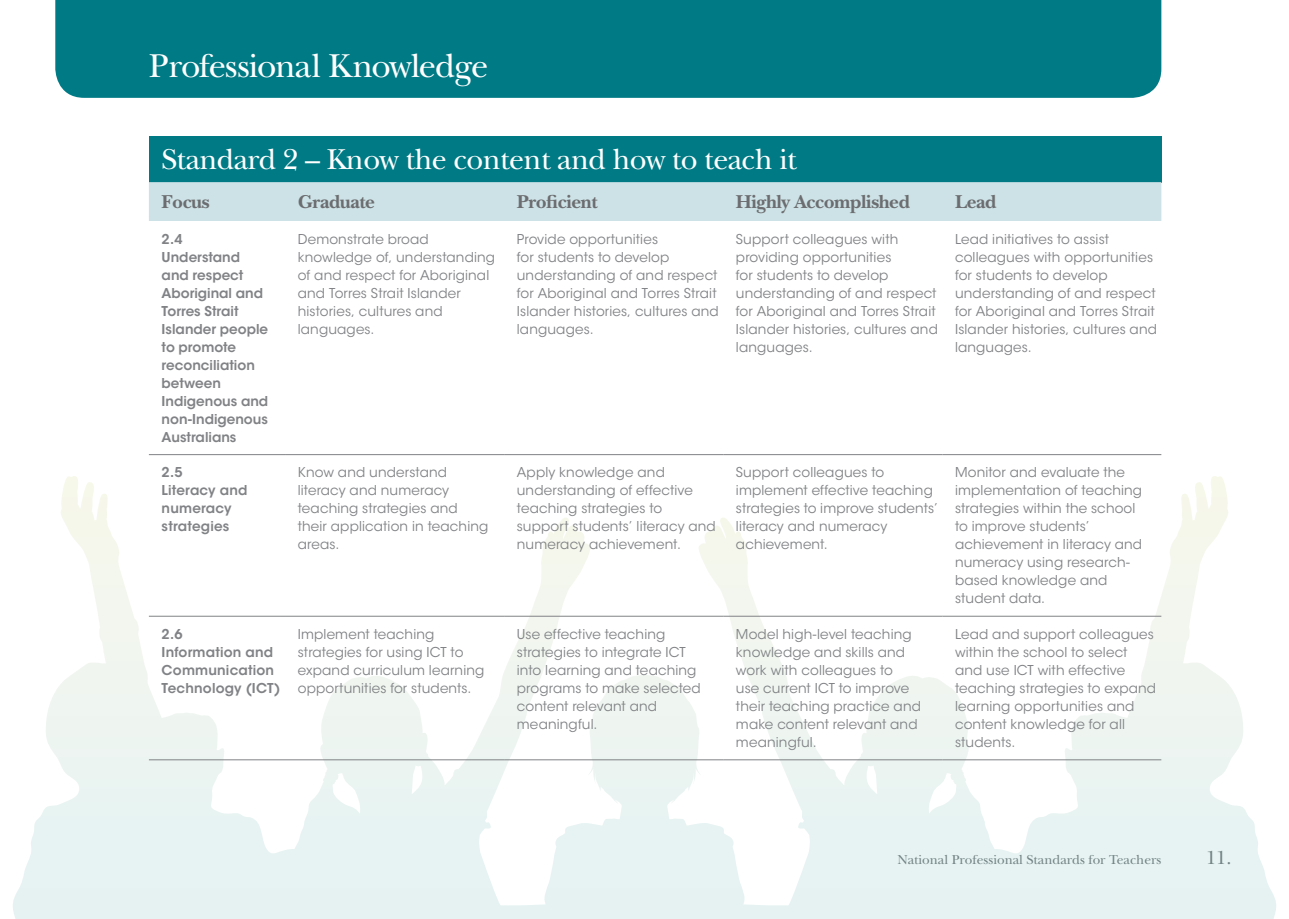
<style>
.page{position:relative;width:1289px;height:919px;background:#fff}
.page>*{position:absolute;margin:0;border:0;box-sizing:border-box;transform-origin:0 0}
.t1{font:34.5px "New Baskerville Std";letter-spacing:-.03em;color:#fff}
.t2{font:30px "New Baskerville Std";letter-spacing:-.02em;color:#fff}
.t3{font:700 19.5px "New Baskerville Std";letter-spacing:-.02em;color:#6c6d70}
.t4{font:19.5px "New Baskerville Std";color:#808285}
.Text{font:13.5px/18px "ITC Avant Garde Std";letter-spacing:.01em;color:#808285}
.Text-2{font:600 13.5px/18px "ITC Avant Garde Std";color:#808285}
.t5{font:13.5px "New Baskerville Std";color:#808285}
</style>
<div class="page">
<div style="left:55px;top:0;width:1106px;height:98px;background:#007b85"></div>
<svg style="left:316px;top:518px;width:328px;height:387px"></svg>
<svg style="left:645px;top:518px;width:327px;height:387px"></svg>
<div style="left:149px;top:136px;width:1012px;height:46px;background:#007b85"></div>
<div style="left:149px;top:182px;width:1012px;height:39px;background:#cce2e6"></div>
<hr style="left:149px;top:454px;width:136px;height:1px;background:#808285">
<hr style="left:285px;top:454px;width:219px;height:1px;background:#808285">
<hr style="left:504px;top:454px;width:219px;height:1px;background:#808285">
<hr style="left:723px;top:454px;width:219px;height:1px;background:#808285">
<hr style="left:942px;top:454px;width:219px;height:1px;background:#808285">
<hr style="left:149px;top:615px;width:136px;height:1px;background:#808285">
<hr style="left:285px;top:615px;width:219px;height:1px;background:#808285">
<hr style="left:504px;top:615px;width:219px;height:1px;background:#808285">
<hr style="left:723px;top:615px;width:219px;height:1px;background:#808285">
<hr style="left:942px;top:615px;width:219px;height:1px;background:#808285">
<hr style="left:149px;top:759px;width:136px;height:1px;background:#808285">
<hr style="left:285px;top:759px;width:219px;height:1px;background:#808285">
<hr style="left:504px;top:759px;width:219px;height:1px;background:#808285">
<hr style="left:723px;top:759px;width:219px;height:1px;background:#808285">
<hr style="left:942px;top:759px;width:219px;height:1px;background:#808285">
<h1 class="t1" style="left:149px;top:45px;width:341px">Professional Knowledge</h1>
<h2 class="t2" style="left:162px;top:142px;width:636px">Standard 2 – Know the content and how to teach it</h2>
<h3 class="t3" style="left:162px;top:190px;width:49px">Focus</h3>
<h3 class="t3" style="left:298px;top:190px;width:79px">Graduate</h3>
<h3 class="t3" style="left:517px;top:190px;width:82px">Proficient</h3>
<h3 class="t3" style="left:736px;top:190px;width:175px">Highly Accomplished</h3>
<h3 class="t3" style="left:955px;top:190px;width:43px">Lead</h3>
<p class="Text-2" style="left:162px;top:230px;width:108px">2.4<br>Understand and respect<br>Aboriginal and<br>Torres Strait<br>Islander people to promote reconciliation between<br>Indigenous and non-Indigenous<br>Australians</p>
<p class="Text" style="left:298px;top:230px;width:199px">Demonstrate broad knowledge of, understanding of and respect for Aboriginal and Torres Strait Islander histories, cultures and languages.</p>
<p class="Text" style="left:517px;top:230px;width:203px">Provide opportunities<br>for students to develop understanding of and respect for Aboriginal and Torres Strait<br>Islander histories, cultures and languages.</p>
<p class="Text" style="left:736px;top:230px;width:203px">Support colleagues with providing opportunities<br>for students to develop understanding of and respect for Aboriginal and Torres Strait<br>Islander histories, cultures and languages.</p>
<p class="Text" style="left:955px;top:230px;width:203px">Lead initiatives to assist colleagues with opportunities for students to develop understanding of and respect for Aboriginal and Torres Strait<br>Islander histories, cultures and languages.</p>
<p class="Text-2" style="left:162px;top:463px;width:87px">2.5<br>Literacy and numeracy strategies</p>
<p class="Text" style="left:298px;top:463px;width:192px">Know and understand literacy and numeracy teaching strategies and their application in teaching areas.</p>
<p class="Text" style="left:517px;top:463px;width:200px">Apply knowledge and understanding of effective teaching strategies to support students’ literacy and numeracy achievement.</p>
<p class="Text" style="left:736px;top:463px;width:203px">Support colleagues to implement effective teaching strategies to improve students’ literacy and numeracy achievement.</p>
<p class="Text" style="left:955px;top:463px;width:189px">Monitor and evaluate the implementation of teaching strategies within the school to improve students’ achievement in literacy and numeracy using research&shy;based knowledge and student data.</p>
<p class="Text-2" style="left:162px;top:625px;width:120px">2.6<br>Information and<br>Communication<br>Technology (ICT)</p>
<p class="Text" style="left:298px;top:625px;width:188px">Implement teaching strategies for using ICT to expand curriculum learning opportunities for students.</p>
<p class="Text" style="left:517px;top:625px;width:185px">Use effective teaching strategies to integrate ICT into learning and teaching programs to make selected content relevant and meaningful.</p>
<p class="Text" style="left:736px;top:625px;width:186px">Model high-level teaching knowledge and skills and work with colleagues to<br>use current ICT to improve their teaching practice and make content relevant and meaningful.</p>
<p class="Text" style="left:955px;top:625px;width:203px">Lead and support colleagues within the school to select and use ICT with effective teaching strategies to expand learning opportunities and content knowledge for all students.</p>
<p class="t5" style="left:897px;top:851px;width:265px">National Professional Standards for Teachers</p>
<h3 class="t4" style="left:1206px;top:845px;width:27px">11.</h3>
</div>
